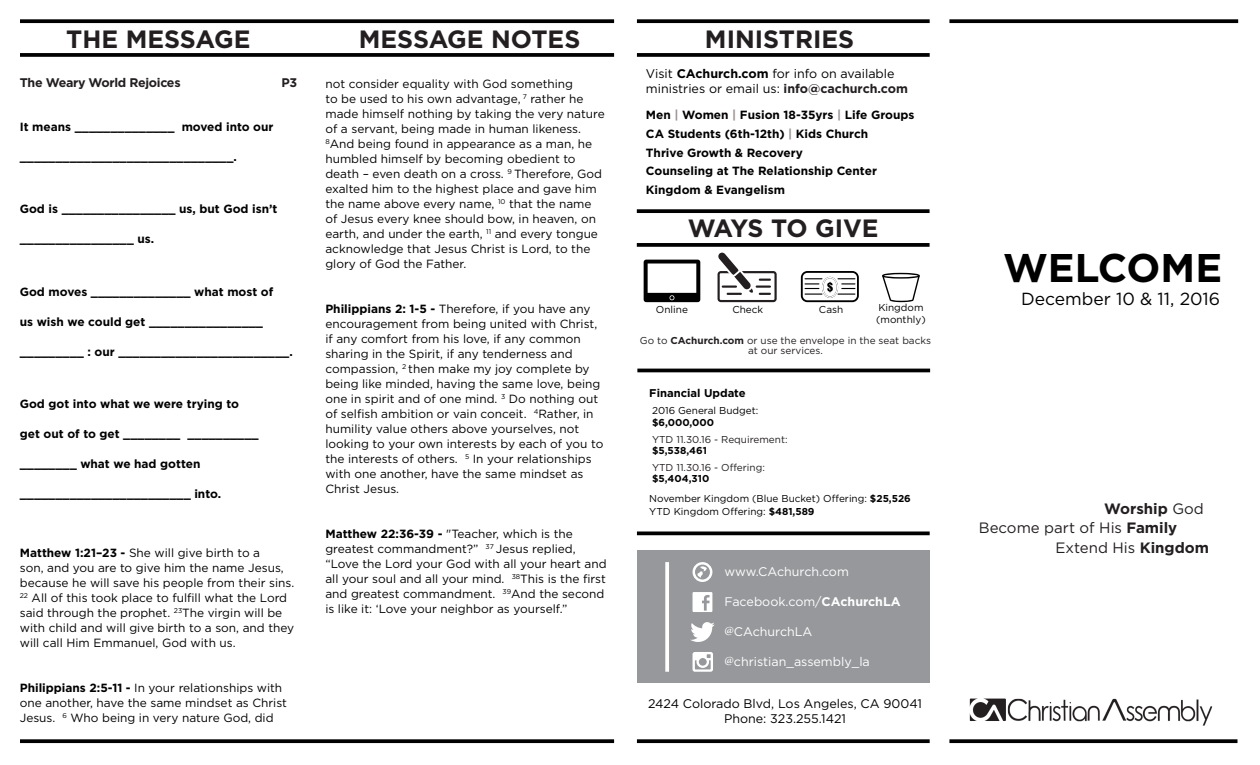
<style>
.page{position:relative;width:1260px;height:765px;background:#fff}
.page>*{position:absolute;margin:0;border:0;box-sizing:border-box;transform-origin:0 0}
.t1{font:700 40px "Gotham";color:#000}
.t2{font:700 25px "Gotham";color:#231f20}
.t3{font:700 25px "Gotham";letter-spacing:-.03em;color:#231f20}
.t4{font:17.5px "Gotham";color:#000}
.t5{font:15px "Gotham";color:#231f20}
.t6{font:700 15px "Gotham";color:#231f20}
.t7{font:12.5px/15px "Gotham";color:#000}
.t8{font:12.5px "Gotham";color:#fff}
.t9{font:700 12.5px "Gotham";letter-spacing:-.025em;color:#231f20}
.t10{font:11.88px/15px "Gotham";color:#000}
.t11{font:700 11.88px "Gotham";color:#000}
.t12{font:700 11.25px "Gotham";color:#000}
.t13{font:10px "Gotham";color:#000}
.t14{font:10px/10px "Gotham";color:#231f20;text-align:center}
.t15{font:700 10px "Gotham";color:#000}
.s1{font-weight:700}
.s2{font-weight:700;color:#231f20}
.s3{color:#999190}
.s4{font-family:"Minion Pro"}
.s5{font-weight:400}
</style>
<div class="page">
<svg style="left:20px;top:19px;width:594px;height:4px;background:#131313"></svg>
<svg style="left:637px;top:19px;width:293px;height:4px"></svg>
<svg style="left:949px;top:19px;width:289px;height:4px"></svg>
<svg style="left:20px;top:53px;width:594px;height:4px;background:#0f0f0f"></svg>
<svg style="left:20px;top:739px;width:594px;height:4px;background:#131313"></svg>
<svg style="left:637px;top:739px;width:293px;height:4px"></svg>
<svg style="left:949px;top:739px;width:288px;height:4px"></svg>
<svg style="left:637px;top:53px;width:293px;height:4px"></svg>
<div style="left:637px;top:550px;width:293px;height:133px;background:#96989b"></div>
<svg style="left:637px;top:531px;width:293px;height:4px"></svg>
<svg style="left:665px;top:562px;width:4px;height:110px"></svg>
<svg style="left:690px;top:622px;width:25px;height:20px"></svg>
<svg style="left:693px;top:592px;width:19px;height:20px"></svg>
<svg style="left:693px;top:652px;width:20px;height:20px"></svg>
<svg style="left:693px;top:562px;width:19px;height:20px"></svg>
<img style="left:970px;top:698px;width:242px;height:28px">
<hr style="left:637px;top:369px;width:293px;height:3px;background:#000">
<svg style="left:717px;top:252px;width:60px;height:50px"></svg>
<svg style="left:801px;top:271px;width:58px;height:31px"></svg>
<svg style="left:882px;top:273px;width:38px;height:29px"></svg>
<svg style="left:644px;top:260px;width:56px;height:42px"></svg>
<svg style="left:637px;top:209px;width:293px;height:4px"></svg>
<svg style="left:637px;top:243px;width:293px;height:4px"></svg>
<p class="t2" style="left:66px;top:23px;width:186px">THE MESSAGE</p>
<p class="t2" style="left:359px;top:23px;width:223px">MESSAGE NOTES</p>
<p class="t2" style="left:705px;top:23px;width:151px">MINISTRIES</p>
<p class="t9" style="left:20px;top:74px;width:162px">The Weary World Rejoices</p>
<p class="t9" style="left:282px;top:74px;width:17px">P3</p>
<p class="t11" style="left:20px;top:119px;width:255px">It means ______________ moved into our</p>
<p class="t11" style="left:20px;top:149px;width:219px">______________________________.</p>
<p class="t11" style="left:20px;top:201px;width:259px">God is ________________ us, but God isn’t</p>
<p class="t11" style="left:20px;top:231px;width:136px">________________ us.</p>
<p class="t11" style="left:20px;top:284px;width:255px">God moves ______________ what most of</p>
<p class="t11" style="left:20px;top:314px;width:245px">us wish we could get ________________</p>
<p class="t11" style="left:20px;top:344px;width:274px">_________ : our ________________________.</p>
<p class="t11" style="left:20px;top:396px;width:221px">God got into what we were trying to</p>
<p class="t11" style="left:20px;top:426px;width:240px">get out of to get ________ __________</p>
<p class="t11" style="left:20px;top:456px;width:182px">________ what we had gotten</p>
<p class="t11" style="left:20px;top:486px;width:203px">________________________ into.</p>
<p class="t10" style="left:20px;top:545px;width:276px"><span class="s1">Matthew 1:21–23 -</span> She will give birth to a<br>son, and you are to give him the name Jesus, because he will save his people from their sins.<br><sup>22</sup> All of this took place to fulfill what the Lord said through the prophet. <sup>23</sup>The virgin will be with child and will give birth to a son, and they will call Him Emmanuel, God with us.</p>
<p class="t10" style="left:20px;top:680px;width:269px"><span class="s1">Philippians 2:5-11 -</span> In your relationships with one another, have the same mindset as Christ<br>Jesus. <sup>6</sup> Who being in very nature God, did</p>
<p class="t10" style="left:325px;top:76px;width:281px">not consider equality with God something<br>to be used to his own advantage, <sup>7</sup> rather he made himself nothing by taking the very nature of a servant, being made in human likeness.<br><sup>8</sup>And being found in appearance as a man, he humbled himself by becoming obedient to death – even death on a cross. <sup>9</sup> Therefore, God exalted him to the highest place and gave him the name above every name, <sup>10</sup> that the name of Jesus every knee should bow, in heaven, on earth, and under the earth, <sup>11</sup> and every tongue acknowledge that Jesus Christ is Lord, to the glory of God the Father.</p>
<p class="t10" style="left:325px;top:301px;width:280px"><span class="s1">Philippians 2: 1-5 -</span> Therefore, if you have any encouragement from being united with Christ, if any comfort from his love, if any common sharing in the Spirit, if any tenderness and compassion, <sup>2</sup> then make my joy complete by being like minded, having the same love, being one in spirit and of one mind. <sup>3</sup> Do nothing out of selfish ambition or vain conceit. <sup>4</sup>Rather, in humility value others above yourselves, not looking to your own interests by each of you to the interests of others. <sup>5</sup> In your relationships with one another, have the same mindset as Christ Jesus.</p>
<p class="t10" style="left:325px;top:526px;width:283px"><span class="s1">Matthew 22:36-39 -</span> "Teacher, which is the greatest commandment?” <sup>37</sup> Jesus replied, “Love the Lord your God with all your heart and all your soul and all your mind. <sup>38</sup>This is the first and greatest commandment. <sup>39</sup>And the second is like it: ‘Love your neighbor as yourself.”</p>
<p class="t7" style="left:646px;top:66px;width:264px">Visit <span class="s1">CAchurch.com</span> for info on available ministries or email us: <span class="s2">info@cachurch.com</span></p>
<p class="t11" style="left:646px;top:107px;width:270px">Men <span class="s3">|</span> Women <span class="s3">|</span> Fusion 18-35yrs <span class="s3">|</span> Life Groups</p>
<p class="t11" style="left:646px;top:126px;width:224px">CA Students (6th-12th) <span class="s3">|</span> Kids Church</p>
<p class="t11" style="left:646px;top:145px;width:158px">Thrive Growth &amp; Recovery</p>
<p class="t11" style="left:646px;top:163px;width:232px">Counseling at The Relationship Center</p>
<p class="t11" style="left:646px;top:182px;width:141px">Kingdom &amp; Evangelism</p>
<p class="t3" style="left:688px;top:211px;width:193px">WAYS TO GIVE</p>
<p class="t13" style="left:656px;top:303px;width:34px">Online</p>
<p class="t13" style="left:732px;top:303px;width:32px">Check</p>
<p class="t13" style="left:819px;top:303px;width:26px">Cash</p>
<p class="t13" style="left:878px;top:301px;width:47px">Kingdom</p>
<p class="t13" style="left:876px;top:313px;width:51px">(monthly)</p>
<p class="t14" style="left:640px;top:335px;width:293px">Go to <span class="s1">CAchurch.com</span> or use the envelope in the seat backs at our services.</p>
<p class="t12" style="left:649px;top:386px;width:98px">Financial Update</p>
<p class="t13" style="left:652px;top:404px;width:108px">2016 General Budget:</p>
<p class="t15" style="left:652px;top:415px;width:64px">$6,000,000</p>
<p class="t14" style="left:652px;top:434px;width:137px">YTD 11.30.16 - Requirement:</p>
<p class="t15" style="left:652px;top:444px;width:56px">$5,538,461</p>
<p class="t14" style="left:652px;top:462px;width:114px">YTD 11.30.16 - Offering:</p>
<p class="t15" style="left:652px;top:472px;width:59px">$5,404,310</p>
<p class="t13" style="left:649px;top:492px;width:263px">November Kingdom (Blue Bucket) Offering: <span class="s1">$25,526</span></p>
<p class="t13" style="left:649px;top:505px;width:167px">YTD Kingdom Offering: <span class="s1">$481,589</span></p>
<p class="t8" style="left:725px;top:563px;width:126px">www.CAchurch.com</p>
<p class="t8" style="left:725px;top:593px;width:178px">Facebook.com/<span class="s1">CAchurchLA</span></p>
<p class="t8" style="left:725px;top:623px;width:89px"><span class="s4">@</span>CAchurchLA</p>
<p class="t8" style="left:725px;top:653px;width:147px"><span class="s4">@</span>christian_assembly_la</p>
<p class="t7" style="left:648px;top:696px;width:276px">2424 Colorado Blvd, Los Angeles, CA 90041</p>
<p class="t7" style="left:724px;top:711px;width:124px">Phone: 323.255.1421</p>
<p class="t1" style="left:1003px;top:241px;width:221px">WELCOME</p>
<p class="t4" style="left:1021px;top:288px;width:201px">December 10 &amp; 11, 2016</p>
<p class="t6" style="left:1104px;top:499px;width:101px">Worship <span class="s5">God</span></p>
<p class="t5" style="left:1055px;top:538px;width:155px">Extend His <span class="s1">Kingdom</span></p>
<p class="t5" style="left:979px;top:518px;width:200px">Become part of His <span class="s1">Family</span></p>
</div>
